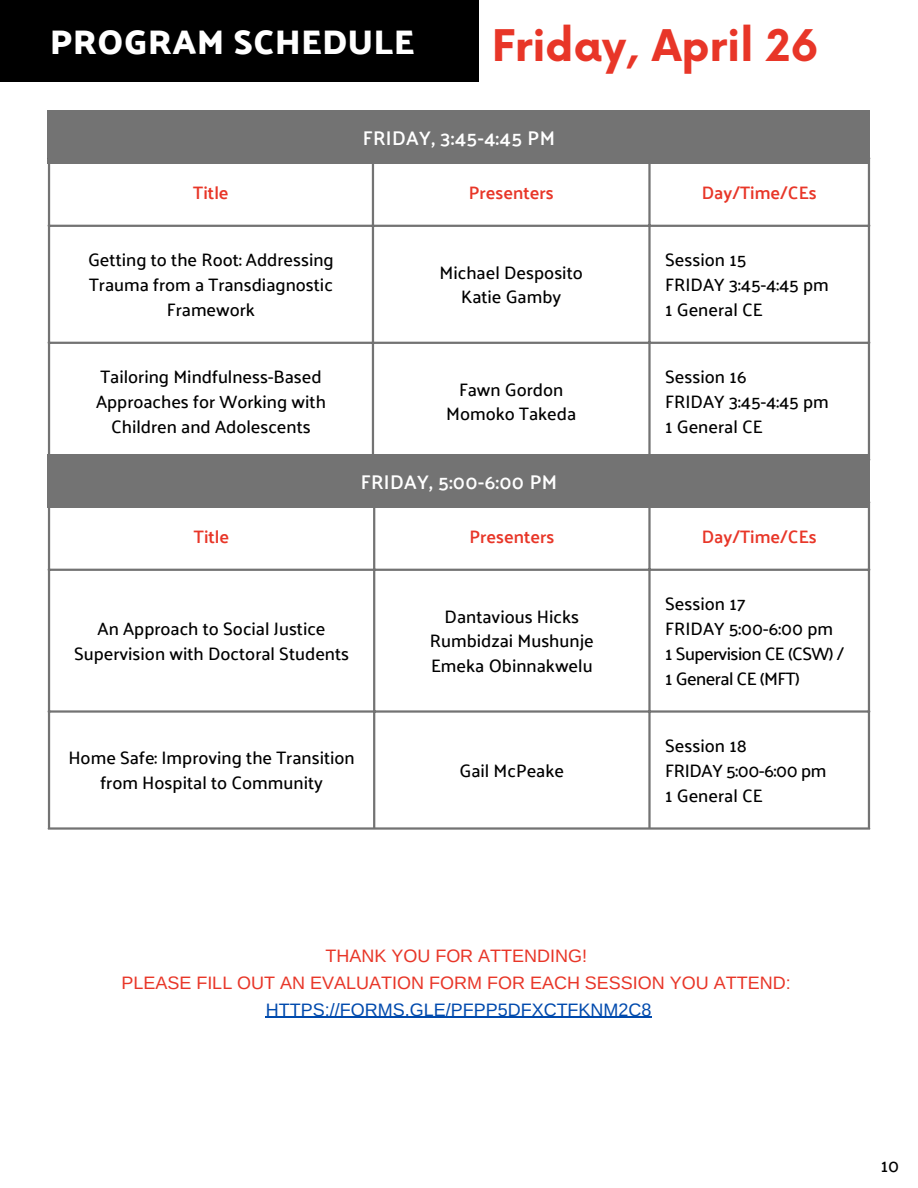
<style>
.page{position:relative;width:918px;height:1188px;background:#fff}
.page>*{position:absolute;margin:0;border:0;box-sizing:border-box;transform-origin:0 0}
.t1{font:700 42.45px "Now";color:#e83628}
.t2{font:600 34.8px "Palanquin Dark";letter-spacing:.02em;color:#fff}
.t3{font:600 19.8px "Palanquin";letter-spacing:.02em;color:#fff}
.t4{font:500 18px/24.8px "Palanquin";color:#000;text-align:center}
.t5{font:18px/27px "Arimo";color:#e83628;text-align:center}
.t6{font:500 18px/24.8px "Palanquin";letter-spacing:-.03em;color:#000}
.t7{font:600 18px "Palanquin";color:#e83628}
.t8{font:18px "Arimo";color:#004aad}
</style>
<div class="page">
<div style="left:0;top:0;width:478px;height:82px;background:#000"></div>
<div style="left:48px;top:110px;width:822px;height:54px;background:#737373"></div>
<hr style="left:48px;top:503px;width:2px;height:324px;background:#737373">
<hr style="left:373px;top:503px;width:2px;height:324px;background:#737373">
<hr style="left:648px;top:503px;width:3px;height:324px;background:#737373">
<hr style="left:868px;top:503px;width:2px;height:324px;background:#737373">
<hr style="left:48px;top:569px;width:822px;height:2px;background:#737373">
<hr style="left:48px;top:710px;width:822px;height:3px;background:#737373">
<hr style="left:48px;top:827px;width:822px;height:3px;background:#737373">
<hr style="left:266px;top:1017px;width:386px;height:1px;background:#004aad">
<hr style="left:48px;top:159px;width:2px;height:300px;background:#737373">
<hr style="left:372px;top:159px;width:2px;height:300px;background:#737373">
<hr style="left:648px;top:159px;width:3px;height:300px;background:#737373">
<hr style="left:868px;top:159px;width:2px;height:300px;background:#737373">
<hr style="left:48px;top:225px;width:822px;height:2px;background:#737373">
<hr style="left:48px;top:342px;width:822px;height:2px;background:#737373">
<div style="left:48px;top:454px;width:822px;height:54px;background:#737373"></div>
<h2 class="t2" style="left:50px;top:22px;width:366px">PROGRAM SCHEDULE</h2>
<h1 class="t1" style="left:492px;top:23px;width:328px">Friday, April 26</h1>
<p class="t3" style="left:363px;top:126px;width:194px">FRIDAY, 3:45-4:45 PM</p>
<p class="t7" style="left:193px;top:182px;width:37px">Title</p>
<p class="t7" style="left:469px;top:182px;width:86px">Presenters</p>
<p class="t7" style="left:702px;top:182px;width:117px">Day/Time/CEs</p>
<p class="t4" style="left:88px;top:248px;width:247px">Getting to the Root: Addressing<br>Trauma from a Transdiagnostic<br>Framework</p>
<p class="t4" style="left:96px;top:365px;width:231px">Tailoring Mindfulness-Based<br>Approaches for Working with<br>Children and Adolescents</p>
<p class="t4" style="left:440px;top:260px;width:145px">Michael Desposito<br>Katie Gamby</p>
<p class="t4" style="left:446px;top:377px;width:132px">Fawn Gordon<br>Momoko Takeda</p>
<p class="t3" style="left:361px;top:470px;width:198px">FRIDAY, 5:00-6:00 PM</p>
<p class="t4" style="left:665px;top:248px;width:165px;text-align:left">Session 15<br>FRIDAY 3:45-4:45 pm<br>1 General CE</p>
<p class="t4" style="left:665px;top:365px;width:165px;text-align:left">Session 16<br>FRIDAY 3:45-4:45 pm<br>1 General CE</p>
<p class="t7" style="left:194px;top:526px;width:37px">Title</p>
<p class="t7" style="left:469px;top:526px;width:86px">Presenters</p>
<p class="t7" style="left:702px;top:526px;width:117px">Day/Time/CEs</p>
<p class="t4" style="left:74px;top:616px;width:277px">An Approach to Social Justice<br>Supervision with Doctoral Students</p>
<p class="t4" style="left:68px;top:746px;width:288px">Home Safe: Improving the Transition from Hospital to Community</p>
<p class="t4" style="left:430px;top:604px;width:166px">Dantavious Hicks<br>Rumbidzai Mushunje<br>Emeka Obinnakwelu</p>
<p class="t4" style="left:460px;top:758px;width:106px">Gail McPeake</p>
<p class="t6" style="left:665px;top:592px;width:180px">Session 17<br>FRIDAY 5:00-6:00 pm<br>1 Supervision CE (CSW) /<br>1 General CE (MFT)</p>
<p class="t4" style="left:665px;top:733px;width:163px;text-align:left">Session 18<br>FRIDAY 5:00-6:00 pm<br>1 General CE</p>
<p class="t5" style="left:121px;top:942px;width:671px">THANK YOU FOR ATTENDING!<br>PLEASE FILL OUT AN EVALUATION FORM FOR EACH SESSION YOU ATTEND:</p>
<p class="t8" style="left:266px;top:999px;width:387px">HTTPS://FORMS.GLE/PFPP5DFXCTFKNM2C8</p>
<p class="t4" style="left:881px;top:1153px;width:20px">10</p>
</div>
